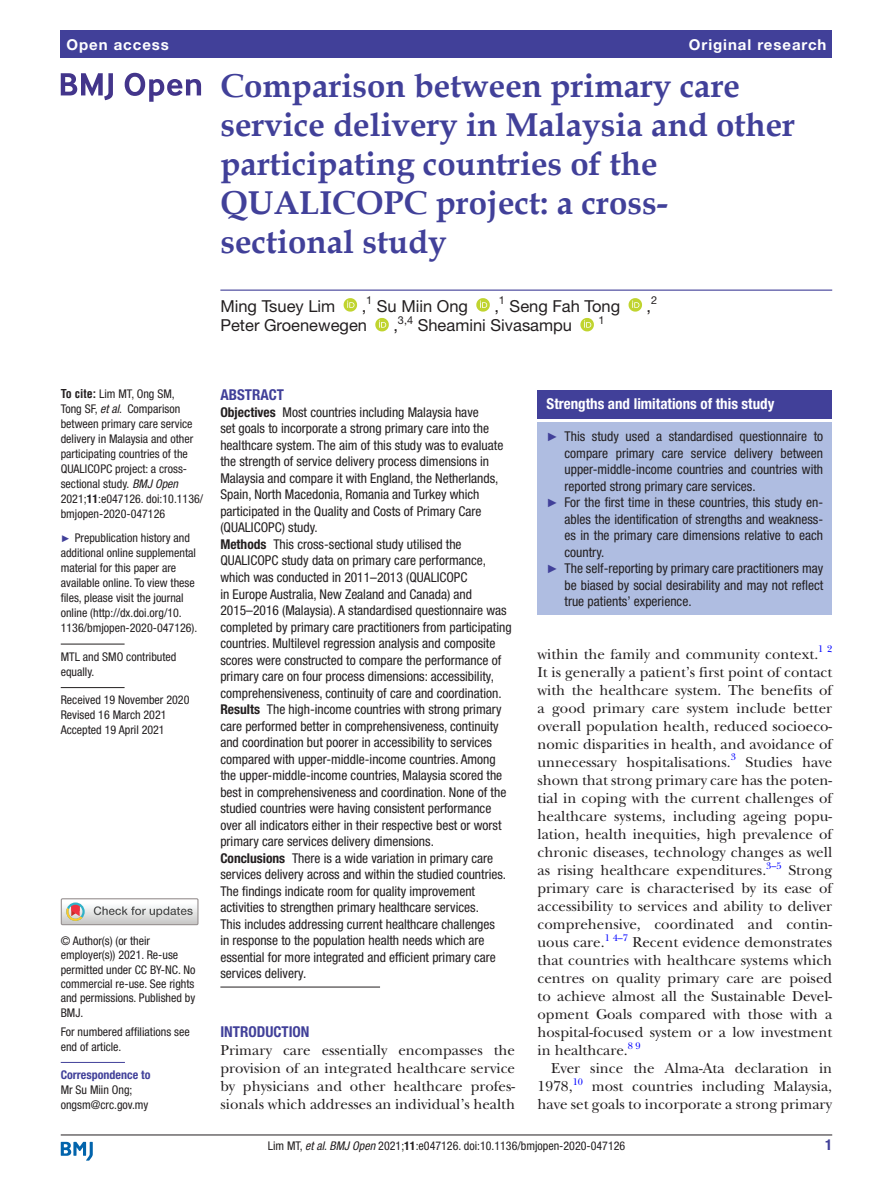
<style>
.page{position:relative;width:893px;height:1191px;background:#fff}
.page>*{position:absolute;margin:0;border:0;box-sizing:border-box;transform-origin:0 0}
.t1{font:700 33px/39px "Book Antiqua";color:#414099}
.t2{font:16.5px "Helvetica Neue LT Std";color:#231f20}
.t3{font:15px/18px "New Baskerville";color:#231f20;text-align:justify}
.t4{font:700 condensed 15px "Helvetica Neue LT Std";color:#fff}
.t5{font:700 15px "Helvetica Neue LT Std";letter-spacing:.065em;color:#fff}
.t6{font:700 condensed 15px "Helvetica Neue LT Std";color:#414099}
.t7{font:condensed 13.5px/16.5px "Helvetica Neue LT Std";color:#231f20}
.t8{font:condensed 12px/15px "Helvetica Neue LT Std";color:#231f20}
.t9{font:700 condensed 12px "Helvetica Neue LT Std";color:#414099}
.t10{font:10.95px "Helvetica Neue LT Std";color:#231f20}
.t11{font:9.9px "New Baskerville";color:#00f}
.s1{font-family:"Helvetica LT Std";font-weight:700}
.s2{font-style:italic}
.s3{font-weight:700}
.s4{font-family:"Arial";font-stretch:normal;font-size:9.75px;color:#414099}
.s5{font-family:"Arial";font-stretch:normal;font-size:12px;color:#414099}
</style>
<div class="page">
<hr style="left:61px;top:1134px;width:771px;height:1px;background:#231f20">
<svg style="left:61px;top:1141px;width:32px;height:19px"></svg>
<div style="left:61px;top:31px;width:771px;height:27px;background:#414099"></div>
<hr style="left:220px;top:289px;width:612px;height:2px;background:#414099">
<svg style="left:344px;top:298px;width:13px;height:14px"></svg>
<svg style="left:476px;top:298px;width:14px;height:14px"></svg>
<svg style="left:628px;top:298px;width:14px;height:14px"></svg>
<svg style="left:375px;top:318px;width:14px;height:13px"></svg>
<svg style="left:580px;top:318px;width:14px;height:13px"></svg>
<hr style="left:61px;top:643px;width:64px;height:1px;background:#231f20">
<hr style="left:61px;top:687px;width:64px;height:1px;background:#231f20">
<hr style="left:61px;top:1062px;width:64px;height:1px;background:#414099">
<svg style="left:61px;top:73px;width:52px;height:27px"></svg>
<svg style="left:125px;top:73px;width:76px;height:29px"></svg>
<div style="left:61px;top:898px;width:138px;height:27px;border:1px solid #969090"></div>
<svg style="left:61px;top:898px;width:137px;height:26px"></svg>
<hr style="left:220px;top:986px;width:160px;height:1px;background:#231f20">
<div style="left:538px;top:390px;width:294px;height:28px;background:#414099"></div>
<div style="left:538px;top:422px;width:294px;height:193px;background:#afbde1"></div>
<p class="t5" style="left:66px;top:35px;width:104px">Open access</p>
<p class="t5" style="left:689px;top:35px;width:139px">Original research</p>
<h1 class="t1" style="left:220px;top:66px;width:576px">Comparison between primary care service delivery in Malaysia and other participating countries of the<br>QUALICOPC project: a cross&shy;sectional study</h1>
<p class="t2" style="left:220px;top:296px;width:116px">Ming Tsuey Lim</p>
<p class="t2" style="left:362px;top:296px;width:6px">,</p>
<p class="t10" style="left:366px;top:294px;width:8px">1</p>
<p class="t2" style="left:377px;top:296px;width:93px">Su Miin Ong</p>
<p class="t2" style="left:494px;top:296px;width:6px">,</p>
<p class="t10" style="left:499px;top:294px;width:8px">1</p>
<p class="t2" style="left:510px;top:296px;width:112px">Seng Fah Tong</p>
<p class="t2" style="left:647px;top:296px;width:6px">,</p>
<p class="t10" style="left:651px;top:294px;width:8px">2</p>
<p class="t10" style="left:398px;top:313px;width:17px">3,4</p>
<p class="t2" style="left:418px;top:316px;width:156px">Sheamini Sivasampu</p>
<p class="t10" style="left:598px;top:313px;width:8px">1</p>
<p class="t2" style="left:220px;top:316px;width:148px">Peter Groenewegen</p>
<p class="t2" style="left:393px;top:316px;width:6px">,</p>
<p class="t8" style="left:61px;top:386px;width:144px"><span class="s1">To cite:</span> Lim MT, Ong SM,<br>Tong SF, <span class="s2">et al</span>. Comparison between primary care service delivery in Malaysia and other participating countries of the<br>QUALICOPC project: a cross&shy;sectional study. <span class="s2">BMJ Open<br></span>2021;<span class="s3">11</span>:e047126. doi:10.1136/ bmjopen-2020-047126</p>
<p class="t8" style="left:61px;top:530px;width:138px"><span class="s4">►</span> Prepublication history and additional online supplemental material for this paper are available online. To view these files, please visit the journal online (http://dx.doi.org/10.<br>1136/bmjopen-2020-047126).</p>
<p class="t8" style="left:61px;top:649px;width:117px">MTL and SMO contributed equally.</p>
<p class="t8" style="left:61px;top:692px;width:130px">Received 19 November 2020<br>Revised 16 March 2021<br>Accepted 19 April 2021</p>
<p class="t8" style="left:61px;top:933px;width:136px;line-height:14.4px">© Author(s) (or their employer(s)) 2021. Re-use permitted under CC BY-NC. No commercial re-use. See rights and permissions. Published by<br>BMJ.</p>
<p class="t8" style="left:61px;top:1024px;width:130px">For numbered affiliations see end of article.</p>
<p class="t9" style="left:61px;top:1067px;width:91px">Correspondence to</p>
<p class="t8" style="left:61px;top:1082px;width:89px">Mr Su Miin Ong; ongsm@crc.gov.my</p>
<p class="t6" style="left:220px;top:386px;width:65px">ABSTRACT</p>
<p class="t7" style="left:220px;top:404px;width:293px"><span class="s3">Objectives</span> Most countries including Malaysia have<br>set goals to incorporate a strong primary care into the healthcare system. The aim of this study was to evaluate the strength of service delivery process dimensions in Malaysia and compare it with England, the Netherlands, Spain, North Macedonia, Romania and Turkey which participated in the Quality and Costs of Primary Care (QUALICOPC) study.<br><span class="s3">Methods</span> This cross-sectional study utilised the QUALICOPC study data on primary care performance, which was conducted in 2011–2013 (QUALICOPC<br>in Europe Australia, New Zealand and Canada) and 2015–2016 (Malaysia). A standardised questionnaire was completed by primary care practitioners from participating countries. Multilevel regression analysis and composite scores were constructed to compare the performance of primary care on four process dimensions: accessibility, comprehensiveness, continuity of care and coordination.<br><span class="s3">Results</span> The high-income countries with strong primary care performed better in comprehensiveness, continuity and coordination but poorer in accessibility to services compared with upper-middle-income countries. Among the upper-middle-income countries, Malaysia scored the best in comprehensiveness and coordination. None of the studied countries were having consistent performance over all indicators either in their respective best or worst primary care services delivery dimensions.<br><span class="s3">Conclusions</span> There is a wide variation in primary care services delivery across and within the studied countries.<br>The findings indicate room for quality improvement activities to strengthen primary healthcare services.<br>This includes addressing current healthcare challenges<br>in response to the population health needs which are essential for more integrated and efficient primary care services delivery.</p>
<p class="t6" style="left:220px;top:1022px;width:91px">INTRODUCTION</p>
<p class="t3" style="left:220px;top:1041px;width:296px">Primary care essentially encompasses the provision of an integrated healthcare service by physicians and other healthcare profes&shy;sionals which addresses an individual’s health</p>
<p class="t4" style="left:547px;top:395px;width:229px">Strengths and limitations of this study</p>
<p class="t7" style="left:547px;top:428px;width:278px"><span class="s5">►</span> This study used a standardised questionnaire to</p>
<p class="t7" style="left:565px;top:444px;width:260px">compare primary care service delivery between</p>
<p class="t7" style="left:565px;top:461px;width:260px">upper-middle-income countries and countries with</p>
<p class="t7" style="left:565px;top:477px;width:193px">reported strong primary care services.</p>
<p class="t7" style="left:547px;top:494px;width:278px"><span class="s5">►</span> For the first time in these countries, this study en-</p>
<p class="t7" style="left:565px;top:510px;width:260px">ables the identification of strengths and weakness-</p>
<p class="t7" style="left:565px;top:527px;width:260px">es in the primary care dimensions relative to each</p>
<p class="t7" style="left:565px;top:543px;width:41px">country.</p>
<p class="t7" style="left:547px;top:560px;width:278px"><span class="s5">►</span> The self-reporting by primary care practitioners may</p>
<p class="t7" style="left:565px;top:576px;width:260px">be biased by social desirability and may not reflect</p>
<p class="t7" style="left:565px;top:593px;width:129px">true patients’ experience.</p>
<p class="t3" style="left:538px;top:645px;width:296px">within the family and community context.<sup>1</sup> <sup>2<br></sup>It is generally a patient’s first point of contact with the healthcare system. The benefits of a good primary care system include better overall population health, reduced socioeco&shy;nomic disparities in health, and avoidance of unnecessary hospitalisations.</p>
<p class="t11" style="left:731px;top:751px;width:7px">3</p>
<p class="t3" style="left:538px;top:753px;width:296px;text-indent:208px">Studies have shown that strong primary care has the poten&shy;tial in coping with the current challenges of healthcare systems, including ageing popu&shy;lation, health inequities, high prevalence of chronic diseases, technology changes as well as rising healthcare expenditures.</p>
<p class="t11" style="left:766px;top:859px;width:17px">3–5</p>
<p class="t3" style="left:538px;top:861px;width:296px;text-indent:251px">Strong primary care is characterised by its ease of accessibility to services and ability to deliver comprehensive, coordinated and contin&shy;uous care.</p>
<p class="t11" style="left:605px;top:931px;width:25px">1 4–7</p>
<p class="t3" style="left:538px;top:933px;width:296px;text-indent:95px">Recent evidence demonstrates that countries with healthcare systems which centres on quality primary care are poised to achieve almost all the Sustainable Devel&shy;opment Goals compared with those with a hospital-focused system or a low investment in healthcare.<sup>8</sup> <sup>9</sup></p>
<p class="t3" style="left:538px;top:1059px;width:296px;text-indent:14px">Ever since the Alma-Ata declaration in<br>1978,</p>
<p class="t11" style="left:573px;top:1075px;width:12px">10</p>
<p class="t3" style="left:538px;top:1077px;width:296px;text-align:right">most countries including Malaysia,<br>have set goals to incorporate a strong primary</p>
<p class="t8" style="left:268px;top:1137px;width:359px">Lim MT, <span class="s2">et al</span>. <span class="s2">BMJ Open</span> 2021;<span class="s3">11</span>:e047126. doi:10.1136/bmjopen-2020-047126</p>
<p class="t6" style="left:825px;top:1135px;width:9px">1</p>
</div>
